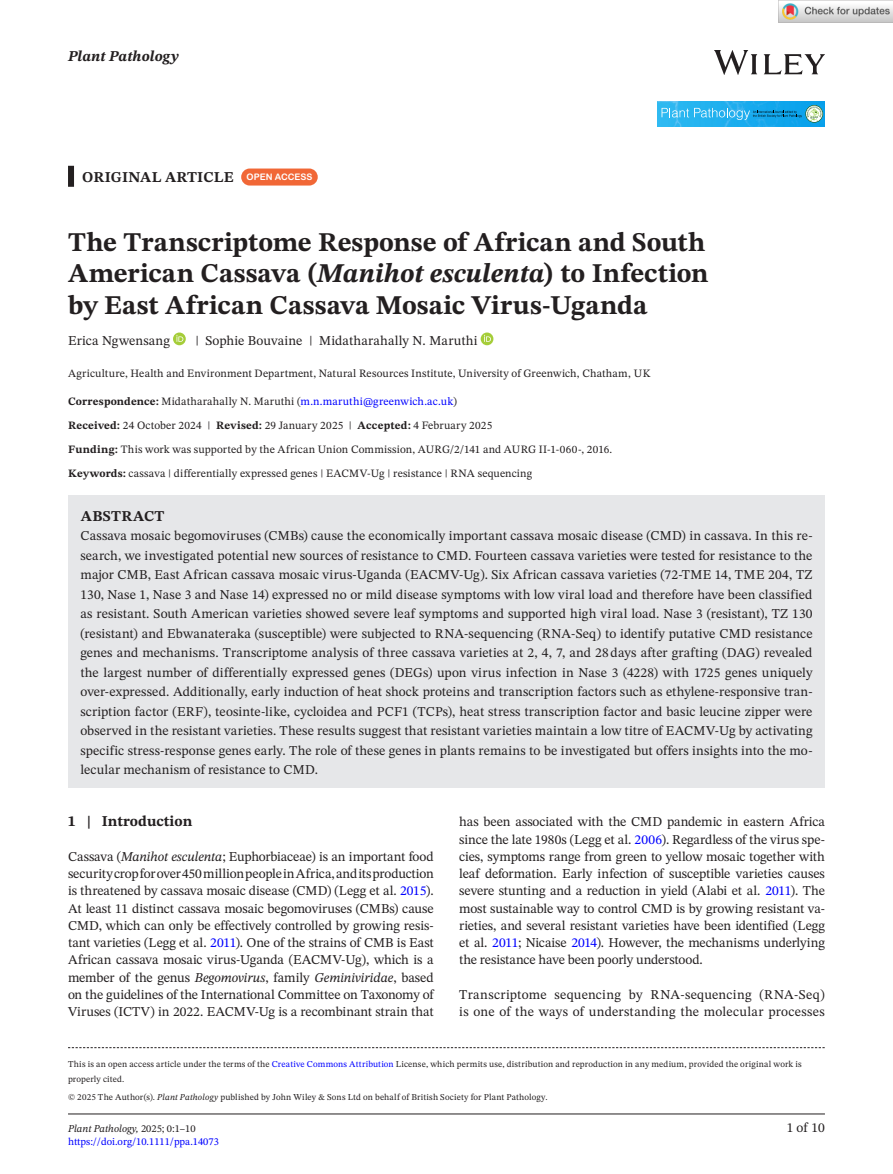
<style>
.page{position:relative;width:893px;height:1174px;background:#fff}
.page>*{position:absolute;margin:0;border:0;box-sizing:border-box;transform-origin:0 0}
.t1{font:700 27px/31.5px "STIX Two Text";letter-spacing:.005em;color:#231f20;text-align:justify}
.t2{font:700 15px "STIX Two Text";letter-spacing:.01em;color:#231f20}
.t3{font:italic 700 15px "STIX Two Text";letter-spacing:.005em;color:#231f20}
.t4{font:13.5px/17.2px "STIX Two Text";letter-spacing:.005em;color:#231f20;text-align:justify}
.t5{font:13.5px/17.2px "STIX Two Text";letter-spacing:.025em;color:#231f20}
.t6{font:11.25px/24px "STIX Two Text";letter-spacing:.015em;color:#231f20}
.t7{font:10.5px/12.6px "STIX Two Text";color:#00f}
.t8{font:9px/15px "STIX Two Text";letter-spacing:.02em;color:#231f20}
.s1{font-family:"Arial Rounded MT Bold";font-weight:400;font-size:9px;color:#fff}
.s2{font-style:italic}
.s3{font-weight:700}
.s4{color:#00f}
.s5{font-style:italic;color:#231f20}
.s6{color:#231f20}
</style>
<div class="page">
<hr style="left:68px;top:1113px;width:757px;height:1px;background:#231f20">
<img style="left:714px;top:51px;width:111px;height:23px">
<img style="left:657px;top:101px;width:168px;height:26px">
<svg style="left:805px;top:105px;width:18px;height:18px"></svg>
<svg style="left:661px;top:106px;width:161px;height:15px;background:#3eb3e3"></svg>
<div style="left:68px;top:166px;width:6px;height:21px;background:#231f20"></div>
<div style="left:68px;top:496px;width:757px;height:42px;background:#e6e7e9"></div>
<div style="left:68px;top:515px;width:757px;height:273px;background:#e6e7e9"></div>
<div style="left:241px;top:168px;width:77px;height:17px;background:#f16736;border-radius:9px"></div>
<svg style="left:173px;top:332px;width:13px;height:13px"></svg>
<svg style="left:176px;top:335px;width:7px;height:7px"></svg>
<div style="left:481px;top:332px;width:12px;height:13px;background:#a5cd39;border-radius:50%"></div>
<svg style="left:484px;top:335px;width:7px;height:7px"></svg>
<svg style="left:68px;top:1047px;width:757px;height:1px"></svg>
<img style="left:779px;top:0;width:114px;height:23px">
<p class="t3" style="left:68px;top:46px;width:112px">Plant Pathology</p>
<p class="t2" style="left:82px;top:166px;width:232px">ORIGINAL ARTICLE <span class="s1">OPEN ACCESS</span></p>
<h1 class="t1" style="left:68px;top:227px;width:642px">The Transcriptome Response of African and South American Cassava (<span class="s2">Manihot esculenta</span>) to Infection by East African Cassava Mosaic Virus-Uganda</h1>
<p class="t4" style="left:68px;top:332px;width:103px">Erica Ngwensang</p>
<p class="t4" style="left:196px;top:332px;width:284px">| Sophie Bouvaine | Midatharahally N. Maruthi</p>
<p class="t6" style="left:68px;top:361px;width:584px">Agriculture, Health and Environment Department, Natural Resources Institute, University of Greenwich, Chatham, UK</p>
<p class="t6" style="left:68px;top:389px;width:546px"><span class="s3">Correspondence:</span> Midatharahally N. Maruthi (<span class="s4">m.n.maruthi@greenwich.ac.uk</span>)<br><span class="s3">Received:</span> 24 October 2024 | <span class="s3">Revised:</span> 29 January 2025 | <span class="s3">Accepted:</span> 4 February 2025<br><span class="s3">Funding:</span> This work was supported by the African Union Commission, AURG/2/141 and AURG II-1-060-, 2016.</p>
<p class="t6" style="left:68px;top:461px;width:466px"><span class="s3">Keywords:</span> cassava | differentially expressed genes | EACMV-Ug | resistance | RNA sequencing</p>
<p class="t2" style="left:81px;top:505px;width:85px">ABSTRACT</p>
<p class="t4" style="left:80px;top:526px;width:734px;line-height:19.5px">Cassava mosaic begomoviruses (CMBs) cause the economically important cassava mosaic disease (CMD) in cassava. In this re&shy;search, we investigated potential new sources of resistance to CMD. Fourteen cassava varieties were tested for resistance to the major CMB, East African cassava mosaic virus-Uganda (EACMV-Ug). Six African cassava varieties (72-TME 14, TME 204, TZ 130, Nase 1, Nase 3 and Nase 14) expressed no or mild disease symptoms with low viral load and therefore have been classified as resistant. South American varieties showed severe leaf symptoms and supported high viral load. Nase 3 (resistant), TZ 130 (resistant) and Ebwanateraka (susceptible) were subjected to RNA-sequencing (RNA-Seq) to identify putative CMD resistance genes and mechanisms. Transcriptome analysis of three cassava varieties at 2, 4, 7, and 28days after grafting (DAG) revealed the largest number of differentially expressed genes (DEGs) upon virus infection in Nase 3 (4228) with 1725 genes uniquely over-expressed. Additionally, early induction of heat shock proteins and transcription factors such as ethylene-responsive tran&shy;scription factor (ERF), teosinte-like, cycloidea and PCF1 (TCPs), heat stress transcription factor and basic leucine zipper were observed in the resistant varieties. These results suggest that resistant varieties maintain a low titre of EACMV-Ug by activating specific stress-response genes early. The role of these genes in plants remains to be investigated but offers insights into the mo&shy;lecular mechanism of resistance to CMD.</p>
<p class="t2" style="left:68px;top:810px;width:126px">1 | Introduction</p>
<p class="t4" style="left:68px;top:847px;width:367px">Cassava (<span class="s2">Manihot esculenta</span>; Euphorbiaceae) is an important food security crop for over 450 million people in Africa, and its production is threatened by cassava mosaic disease (CMD) (Legg et al. <span class="s4">2015</span>).<br>At least 11 distinct cassava mosaic begomoviruses (CMBs) cause CMD, which can only be effectively controlled by growing resis&shy;tant varieties (Legg et al. <span class="s4">2011</span>). One of the strains of CMB is East African cassava mosaic virus-Uganda (EACMV-Ug), which is a member of the genus <span class="s2">Begomovirus</span>, family <span class="s2">Geminiviridae</span>, based on the guidelines of the International Committee on Taxonomy of Viruses (ICTV) in 2022. EACMV-Ug is a recombinant strain that</p>
<p class="t4" style="left:459px;top:813px;width:367px">has been associated with the CMD pandemic in eastern Africa since the late 1980s (Legg et al. <span class="s4">2006</span>). Regardless of the virus spe&shy;cies, symptoms range from green to yellow mosaic together with leaf deformation. Early infection of susceptible varieties causes severe stunting and a reduction in yield (Alabi et al. <span class="s4">2011</span>). The most sustainable way to control CMD is by growing resistant va&shy;rieties, and several resistant varieties have been identified (Legg et al. <span class="s4">2011</span>; Nicaise <span class="s4">2014</span>). However, the mechanisms underlying the resistance have been poorly understood.</p>
<p class="t5" style="left:459px;top:985px;width:367px">Transcriptome sequencing by RNA-sequencing (RNA-Seq) is one of the ways of understanding the molecular processes</p>
<p class="t8" style="left:68px;top:1056px;width:735px">This is an open access article under the terms of the <span class="s4">Creative Commons Attribution</span> License, which permits use, distribution and reproduction in any medium, provided the original work is properly cited.</p>
<p class="t8" style="left:68px;top:1089px;width:481px">© 2025 The Author(s). <span class="s2">Plant Pathology</span> published by John Wiley &amp; Sons Ltd on behalf of British Society for Plant Pathology.</p>
<p class="t7" style="left:68px;top:1122px;width:152px"><span class="s5">Plant Pathology,</span> <span class="s6">2025; 0:1–10 </span>https://doi.org/10.1111/ppa.14073</p>
<p class="t4" style="left:787px;top:1119px;width:40px">1 of 10</p>
</div>
